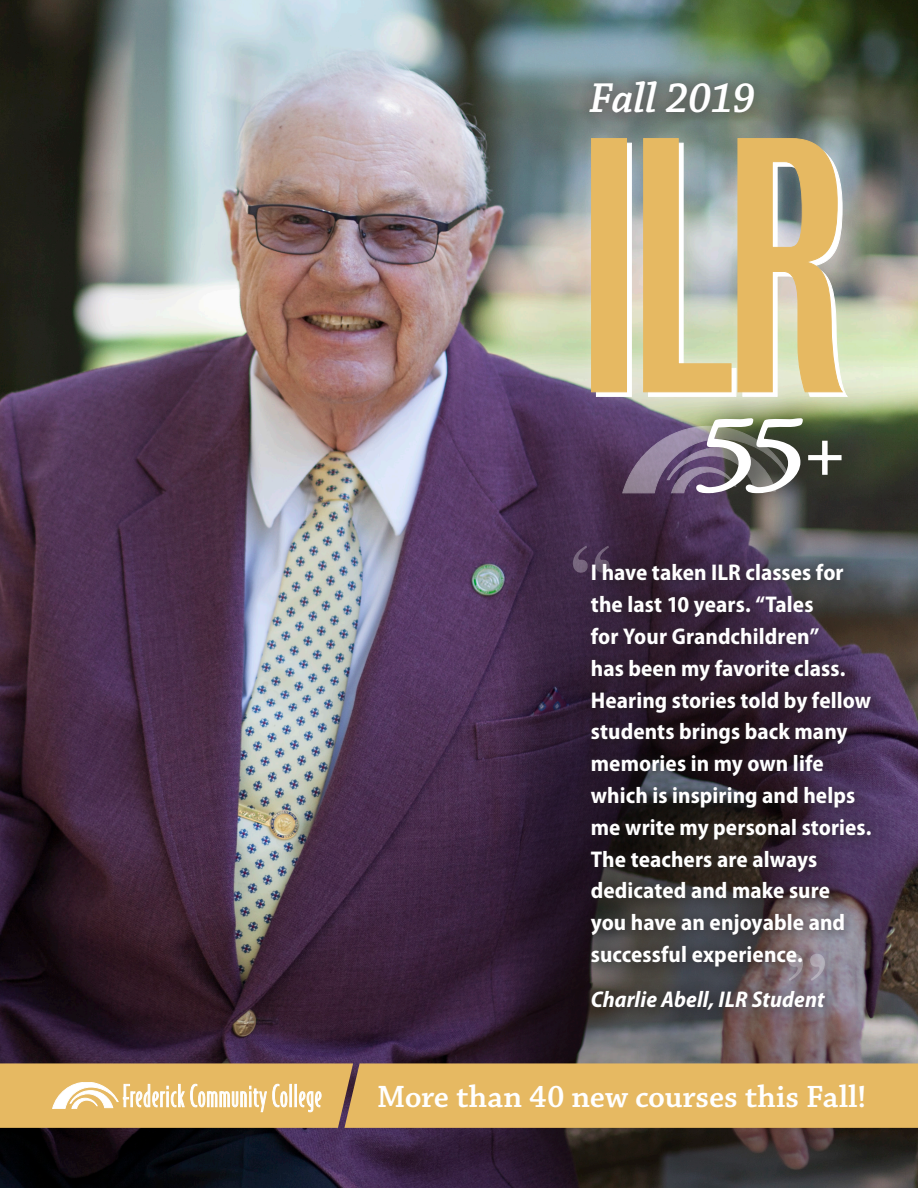
<style>
.page{position:relative;width:918px;height:1188px;background:#fff}
.page>*{position:absolute;margin:0;border:0;box-sizing:border-box;transform-origin:0 0}
.t1{font:italic 600 44.1px "Chaparral Pro";letter-spacing:-.015em;color:#fff}
.t2{font:600 32.4px "Chaparral Pro";color:#fff}
.t3{font:700 semi-condensed 22.8px/31.8px "Myriad Pro";letter-spacing:.005em;color:#fff}
.t4{font:italic 700 semi-condensed 22.8px "Myriad Pro";letter-spacing:.005em;color:#fff}
</style>
<div class="page">
<img style="left:0;top:0;width:918px;height:1188px">
<img style="left:503px;top:173px;width:415px;height:1015px">
<div style="left:576px;top:123px;width:289px;height:293px;background:#fff;opacity:.1"></div>
<div style="left:572px;top:119px;width:288px;height:293px;background:#fff;opacity:.1"></div>
<svg style="left:591px;top:138px;width:252px;height:254px;background:#d8c089"></svg>
<div style="left:681px;top:394px;width:191px;height:124px;background:#231f20;opacity:.9"></div>
<svg style="left:622px;top:417px;width:220px;height:77px"></svg>
<svg style="left:0;top:1063px;width:918px;height:65px;background:#e4ba69"></svg>
<svg style="left:573px;top:546px;width:37px;height:27px"></svg>
<div style="left:579px;top:552px;width:308px;height:473px;background:#231f20;opacity:.96"></div>
<svg style="left:788px;top:954px;width:37px;height:27px"></svg>
<div style="left:576px;top:67px;width:192px;height:60px;background:#231f20;opacity:.5"></div>
<p class="t1" style="left:589px;top:74px;width:168px">Fall 2019</p>
<p class="t3" style="left:591px;top:557px;width:282px">I have taken ILR classes for the last 10 years. “Tales<br>for Your Grandchildren”<br>has been my favorite class.<br>Hearing stories told by fellow students brings back many memories in my own life which is inspiring and helps me write my personal stories.<br>The teachers are always dedicated and make sure<br>you have an enjoyable and successful experience.</p>
<p class="t4" style="left:591px;top:987px;width:235px">Charlie Abell, ILR Student</p>
<p class="t2" style="left:377px;top:1078px;width:491px">More than 40 new courses this Fall!</p>
</div>
